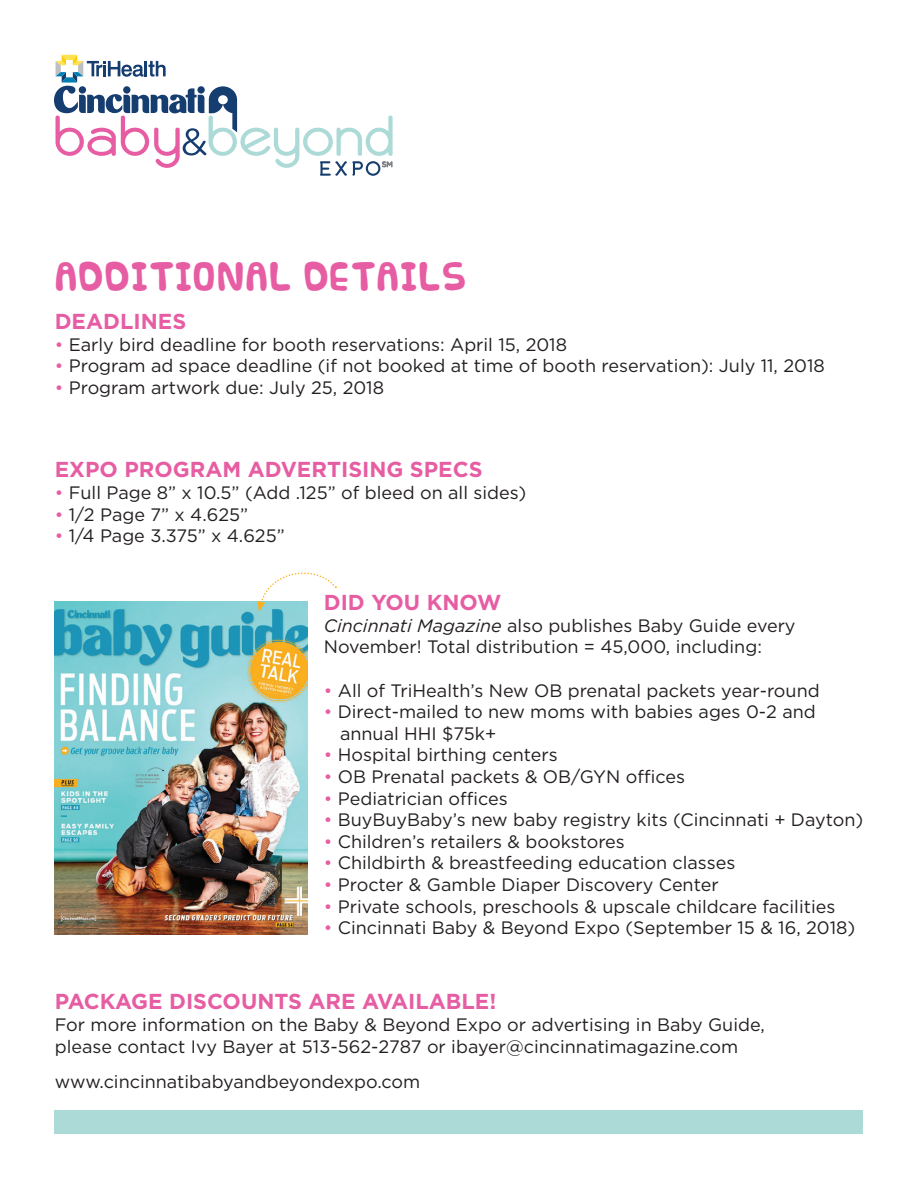
<style>
.page{position:relative;width:918px;height:1188px;background:#fff}
.page>*{position:absolute;margin:0;border:0;box-sizing:border-box;transform-origin:0 0}
.t1{font:28.8px "Vanilla";letter-spacing:.03em;color:#e75da3}
.t2{font:700 21.6px "Gotham";color:#e75da3}
.t3{font:18px/21.6px "Gotham";color:#231f20}
.s1{color:#e75da3}
.s2{font-style:italic}
</style>
<div class="page">
<div style="left:55px;top:1111px;width:808px;height:23px;background:#abdad7"></div>
<svg style="left:54px;top:55px;width:339px;height:121px"></svg>
<img style="left:54px;top:602px;width:253px;height:332px">
<svg style="left:258px;top:572px;width:78px;height:40px"></svg>
<h1 class="t1" style="left:55px;top:261px;width:413px">ADDITIONAL DETAILS</h1>
<p class="t2" style="left:55px;top:307px;width:133px">DEADLINES</p>
<p class="t3" style="left:55px;top:333px;width:514px"><span class="s1">•</span> Early bird deadline for booth reservations: April 15, 2018</p>
<p class="t3" style="left:55px;top:355px;width:772px"><span class="s1">•</span> Program ad space deadline (if not booked at time of booth reservation): July 11, 2018</p>
<p class="t3" style="left:55px;top:376px;width:331px"><span class="s1">•</span> Program artwork due: July 25, 2018</p>
<p class="t2" style="left:55px;top:455px;width:429px">EXPO PROGRAM ADVERTISING SPECS</p>
<p class="t3" style="left:55px;top:481px;width:473px"><span class="s1">•</span> Full Page 8” x 10.5” (Add .125” of bleed on all sides)</p>
<p class="t3" style="left:55px;top:503px;width:195px"><span class="s1">•</span> 1/2 Page 7” x 4.625”</p>
<p class="t3" style="left:55px;top:525px;width:232px"><span class="s1">•</span> 1/4 Page 3.375” x 4.625”</p>
<p class="t2" style="left:324px;top:588px;width:179px">DID YOU KNOW</p>
<p class="t3" style="left:324px;top:614px;width:473px"><span class="s2">Cincinnati Magazine</span> also publishes Baby Guide every<br>November! Total distribution = 45,000, including:</p>
<p class="t3" style="left:324px;top:679px;width:497px"><span class="s1">•</span> All of TriHealth’s New OB prenatal packets year-round</p>
<p class="t3" style="left:340px;top:701px;width:477px;text-indent:-16px"><span class="s1">•</span> Direct-mailed to new moms with babies ages 0-2 and annual HHI $75k+</p>
<p class="t3" style="left:324px;top:744px;width:235px"><span class="s1">•</span> Hospital birthing centers</p>
<p class="t3" style="left:324px;top:766px;width:363px"><span class="s1">•</span> OB Prenatal packets &amp; OB/GYN offices</p>
<p class="t3" style="left:324px;top:787px;width:186px"><span class="s1">•</span> Pediatrician offices</p>
<p class="t3" style="left:324px;top:809px;width:541px"><span class="s1">•</span> BuyBuyBaby’s new baby registry kits (Cincinnati + Dayton)</p>
<p class="t3" style="left:324px;top:830px;width:303px"><span class="s1">•</span> Children’s retailers &amp; bookstores</p>
<p class="t3" style="left:324px;top:852px;width:413px"><span class="s1">•</span> Childbirth &amp; breastfeeding education classes</p>
<p class="t3" style="left:324px;top:874px;width:396px"><span class="s1">•</span> Procter &amp; Gamble Diaper Discovery Center</p>
<p class="t3" style="left:324px;top:895px;width:513px"><span class="s1">•</span> Private schools, preschools &amp; upscale childcare facilities</p>
<p class="t3" style="left:324px;top:917px;width:533px"><span class="s1">•</span> Cincinnati Baby &amp; Beyond Expo (September 15 &amp; 16, 2018)</p>
<p class="t2" style="left:55px;top:988px;width:443px">PACKAGE DISCOUNTS ARE AVAILABLE!</p>
<p class="t3" style="left:55px;top:1014px;width:712px">For more information on the Baby &amp; Beyond Expo or advertising in Baby Guide, please contact Ivy Bayer at 513-562-2787 or ibayer@cincinnatimagazine.com</p>
<p class="t3" style="left:55px;top:1071px;width:367px">www.cincinnatibabyandbeyondexpo.com</p>
</div>
